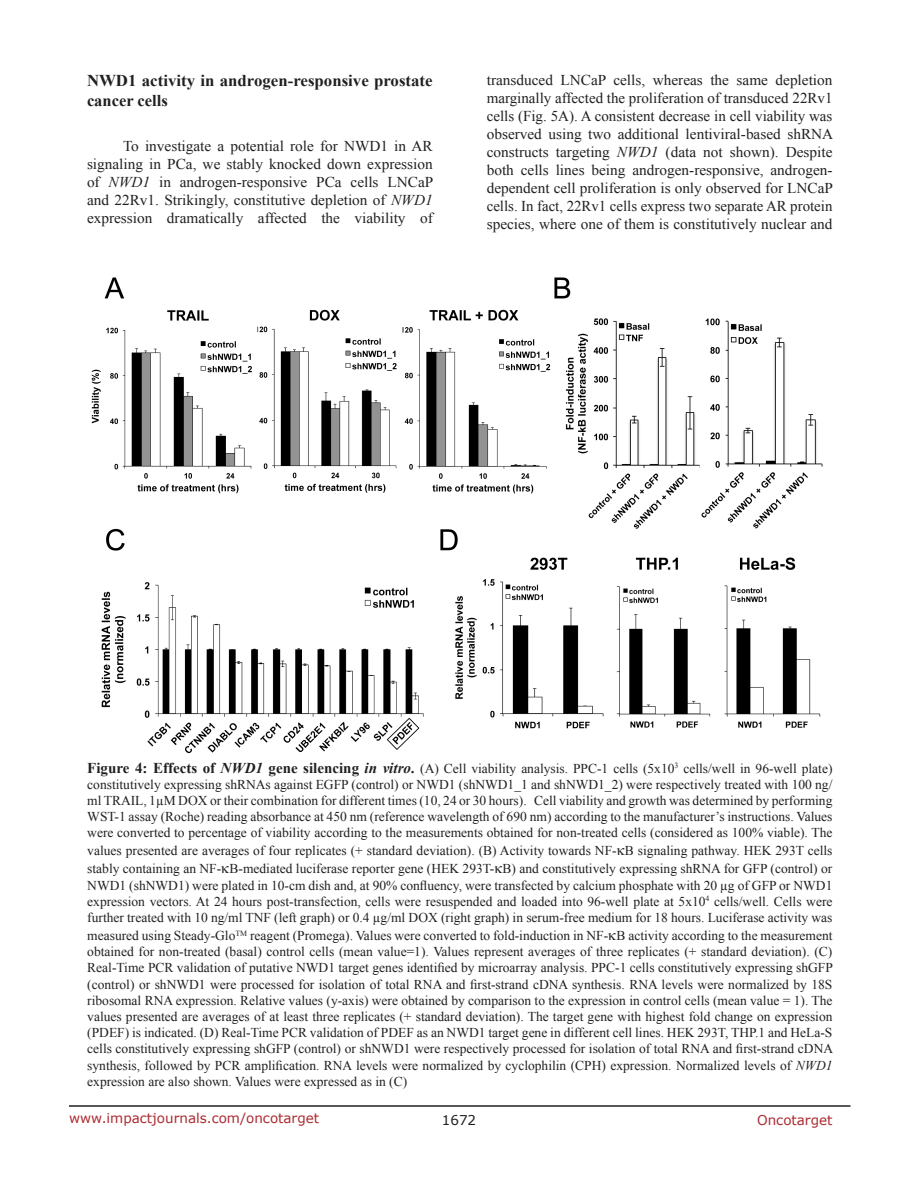
<style>
.page{position:relative;width:918px;height:1188px;background:#fff}
.page>*{position:absolute;margin:0;border:0;box-sizing:border-box;transform-origin:0 0}
.SubHeading{font:700 16.5px/19.8px "Times New Roman";color:#221f22}
.BodyText{font:15px/18px "Times New Roman";color:#221f22;text-align:justify}
.FigureText{font:13.5px/16.2px "Times New Roman";color:#221f22;text-align:justify}
.t1{font:13.5px "Verdana";color:#ac2b31}
.t2{font:13.5px "Verdana";color:#221f22}
.s1{font-style:italic}
.s2{font-weight:700;font-size:15px}
.s3{font-weight:700;font-style:italic;font-size:15px}
.s4{color:#231f20}
</style>
<div class="page">
<hr style="left:69px;top:1105px;width:781px;height:2px;background:#231f20">
<img style="left:91px;top:277px;width:732px;height:477px">
<p class="SubHeading" style="left:87px;top:70px;width:347px">NWD1 activity in androgen-responsive prostate cancer cells</p>
<p class="BodyText" style="left:87px;top:137px;width:348px;text-indent:36px">To investigate a potential role for NWD1 in AR signaling in PCa, we stably knocked down expression of <span class="s1">NWD1</span> in androgen-responsive PCa cells LNCaP and 22Rv1. Strikingly, constitutive depletion of <span class="s1">NWD1 </span>expression dramatically affected the viability of</p>
<p class="BodyText" style="left:487px;top:71px;width:348px">transduced LNCaP cells, whereas the same depletion marginally affected the proliferation of transduced 22Rv1 cells (Fig. 5A). A consistent decrease in cell viability was observed using two additional lentiviral-based shRNA constructs targeting <span class="s1">NWD1</span> (data not shown). Despite both cells lines being androgen-responsive, androgen&shy;dependent cell proliferation is only observed for LNCaP cells. In fact, 22Rv1 cells express two separate AR protein species, where one of them is constitutively nuclear and</p>
<p class="FigureText" style="left:87px;top:760px;width:747px"><span class="s2">Figure 4: Effects of</span> <span class="s3">NWD1</span> <span class="s2">gene silencing</span> <span class="s3">in vitro</span><span class="s2">.</span> (A) Cell viability analysis. PPC-1 cells (5x10<sup>3</sup> cells/well in 96-well plate) constitutively expressing shRNAs against EGFP (control) or NWD1 (shNWD1_1 and shNWD1_2) were respectively treated with 100 ng/ ml TRAIL, 1µM DOX or their combination for different times (10, 24 or 30 hours). Cell viability and growth was determined by performing WST-1 assay (Roche) reading absorbance at 450 nm (reference wavelength of 690 nm) according to the manufacturer’s instructions. Values were converted to percentage of viability according to the measurements obtained for non-treated cells (considered as 100% viable). The</p>
<p class="FigureText" style="left:87px;top:842px;width:747px;line-height:18px">values presented are averages of four replicates (+ standard deviation). (B) Activity towards NF- B signaling pathway. HEK 293T cells stably containing an NF- B-mediated luciferase reporter gene (HEK 293T- B) and constitutively expressing shRNA for GFP (control) or</p>
<p class="FigureText" style="left:87px;top:877px;width:747px">NWD1 (shNWD1) were plated in 10-cm dish and, at 90% confluency, were transfected <span class="s4">by calcium phosphate</span> with 20 µg of GFP or NWD1 expression vectors. At 24 hours post-transfection, cells were resuspended and loaded into 96-well plate at 5x10<sup>4</sup> cells/well. Cells were further treated with 10 ng/ml TNF (left graph) or 0.4 µg/ml DOX (right graph) in serum-free medium for 18 hours. Luciferase activity was</p>
<p class="FigureText" style="left:87px;top:927px;width:747px">measured using Steady-Glo<sup>TM</sup> reagent (Promega). Values were converted to fold-induction in NF- B activity according to the measurement obtained for non-treated (basal) control cells (mean value=1). Values represent averages of three replicates (+ standard deviation). (C)<br>Real-Time PCR validation of putative NWD1 target genes identified by microarray analysis. PPC-1 cells constitutively expressing shGFP (control) or shNWD1 were processed for isolation of total RNA and first-strand cDNA synthesis. RNA levels were normalized by 18S ribosomal RNA expression. Relative values (y-axis) were obtained by comparison to the expression in control cells (mean value = 1). The values presented are averages of at least three replicates (+ standard deviation). The target gene with highest fold change on expression (PDEF) is indicated. (D) Real-Time PCR validation of PDEF as an NWD1 target gene in different cell lines. HEK 293T, THP.1 and HeLa-S cells constitutively expressing shGFP (control) or shNWD1 were respectively processed for isolation of total RNA and first-strand cDNA synthesis, followed by PCR amplification. RNA levels were normalized by cyclophilin (CPH) expression. Normalized levels of <span class="s1">NWD1 </span>expression are also shown. Values were expressed as in (C)</p>
<p class="t1" style="left:69px;top:1109px;width:252px">www.impactjournals.com/oncotarget</p>
<p class="t2" style="left:442px;top:1111px;width:36px">1672</p>
<p class="t1" style="left:757px;top:1111px;width:77px">Oncotarget</p>
</div>
